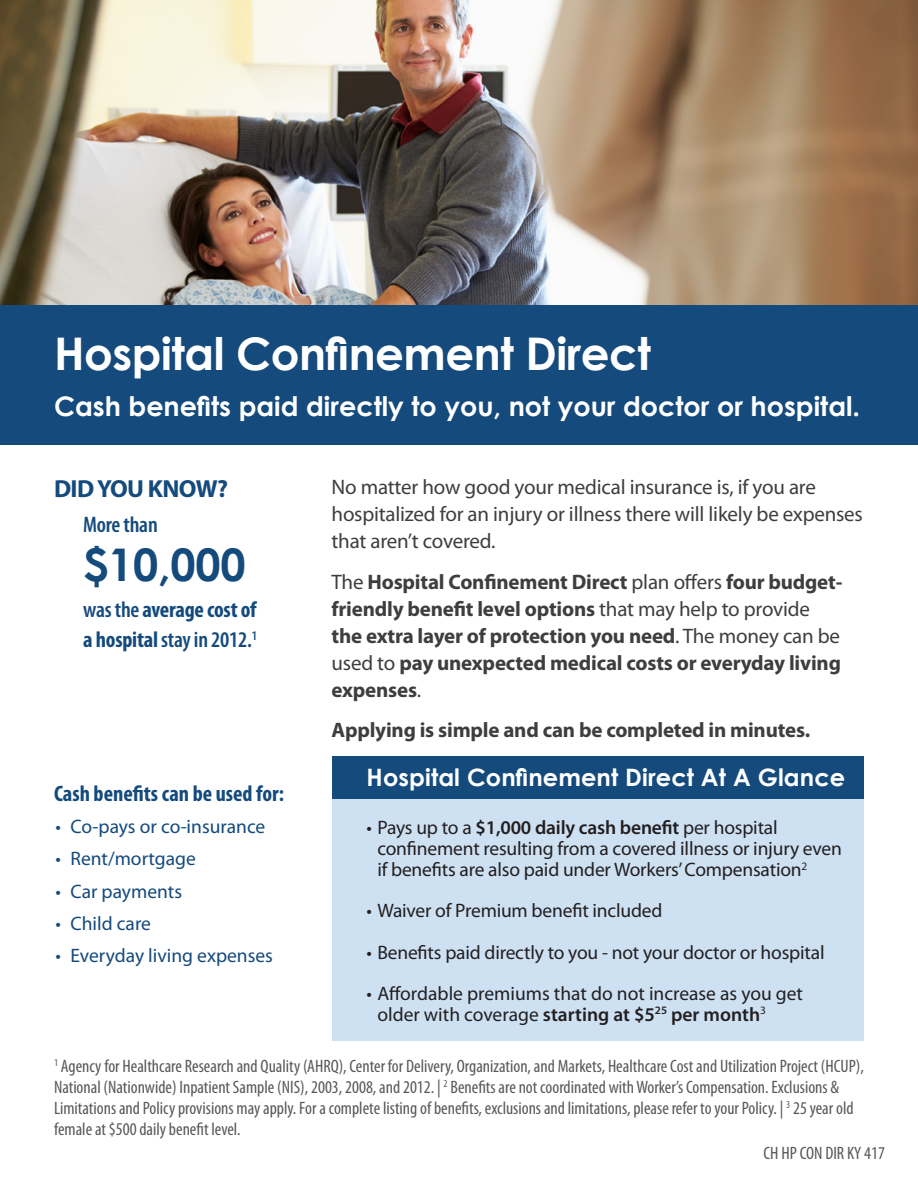
<style>
.page{position:relative;width:918px;height:1188px;background:#fff}
.page>*{position:absolute;margin:0;border:0;box-sizing:border-box;transform-origin:0 0}
.t1{font:700 45px "Century Gothic";letter-spacing:-.01em;color:#fff}
.body{font:700 45px "Century Gothic";color:#144a7c}
.t2{font:700 27px "Century Gothic";color:#fff}
.body-2{font:700 24.75px "Myriad Pro";letter-spacing:-.025em;color:#144a7c}
.t3{font:700 24px "Century Gothic";letter-spacing:.005em;color:#fff}
.body-3{font:700 condensed 22.5px/30px "Myriad Pro";color:#144a7c}
.body-4{font:600 condensed 22.5px "Myriad Pro";letter-spacing:-.01em;color:#144a7c}
.t4{font:700 21px/27px "Myriad Pro";letter-spacing:-.01em;color:#3e3e3f}
.t5{font:21px/27px "Myriad Pro";letter-spacing:-.01em;color:#3e3e3f}
.t6{font:19.5px/21px "Myriad Pro";letter-spacing:-.01em;color:#231f20}
.t7{font:19.5px "Myriad Pro";color:#144a7c}
.t8{font:condensed 18px/21px "Myriad Pro";color:#57585a}
.s1{font-weight:600}
.s2{font-weight:400}
</style>
<div class="page">
<img style="left:0;top:0;width:918px;height:305px">
<div style="left:0;top:305px;width:918px;height:139px;background:#144a7c"></div>
<div style="left:333px;top:756px;width:531px;height:43px;background:#144a7c"></div>
<div style="left:333px;top:799px;width:531px;height:242px;background:#cee1f3"></div>
<p class="t1" style="left:54px;top:319px;width:599px">Hospital Confinement Direct</p>
<p class="t2" style="left:54px;top:386px;width:808px">Cash benefits paid directly to you, not your doctor or hospital.</p>
<p class="body-2" style="left:54px;top:473px;width:176px">DID YOU KNOW?</p>
<p class="body-4" style="left:83px;top:512px;width:76px">More than</p>
<p class="body" style="left:83px;top:530px;width:164px">$10,000</p>
<p class="body-3" style="left:83px;top:594px;width:175px"><span class="s1">was the</span> average cost of a hospital <span class="s1">stay in 2012.</span><sup>1</sup></p>
<p class="body-3" style="left:54px;top:778px;width:232px">Cash benefits can be used for:</p>
<p class="t7" style="left:56px;top:815px;width:211px">• Co-pays or co-insurance</p>
<p class="t7" style="left:56px;top:847px;width:142px">• Rent/mortgage</p>
<p class="t7" style="left:56px;top:879px;width:128px">• Car payments</p>
<p class="t7" style="left:56px;top:911px;width:97px">• Child care</p>
<p class="t7" style="left:56px;top:944px;width:219px">• Everyday living expenses</p>
<p class="t5" style="left:332px;top:474px;width:533px">No matter how good your medical insurance is, if you are hospitalized for an injury or illness there will likely be expenses that aren’t covered.</p>
<p class="t4" style="left:332px;top:568px;width:512px"><span class="s2">The</span> Hospital Confinement Direct <span class="s2">plan offers</span> four budget&shy;friendly benefit level options <span class="s2">that may help to provide </span>the extra layer of protection you need<span class="s2">. The money can be used to</span> pay unexpected medical costs or everyday living expenses<span class="s2">.</span></p>
<p class="t4" style="left:332px;top:716px;width:480px">Applying is simple and can be completed in minutes.</p>
<p class="t3" style="left:367px;top:759px;width:480px">Hospital Confinement Direct At A Glance</p>
<p class="t6" style="left:377px;top:817px;width:466px;text-indent:-11px">• Pays up to a <span class="s1">$1,000 daily cash benefit</span> per hospital confinement resulting from a covered illness or injury even if benefits are also paid under Workers’Compensation<sup>2</sup></p>
<p class="t6" style="left:367px;top:900px;width:297px">• Waiver of Premium benefit included</p>
<p class="t6" style="left:367px;top:941px;width:460px">• Benefits paid directly to you - not your doctor or hospital</p>
<p class="t6" style="left:377px;top:983px;width:427px;text-indent:-11px">• Affordable premiums that do not increase as you get older with coverage <span class="s1">starting at $5</span><sup>25</sup> <span class="s1">per month</span><sup>3</sup></p>
<p class="t8" style="left:54px;top:1055px;width:811px"><sup>1</sup> Agency for Healthcare Research and Quality (AHRQ), Center for Delivery, Organization, and Markets, Healthcare Cost and Utilization Project (HCUP), National (Nationwide) Inpatient Sample (NIS), 2003, 2008, and 2012. | <sup>2</sup> Benefits are not coordinated with Worker’s Compensation. Exclusions &amp; Limitations and Policy provisions may apply. For a complete listing of benefits, exclusions and limitations, please refer to your Policy. | <sup>3</sup> 25 year old female at $500 daily benefit level.</p>
<p class="t8" style="left:764px;top:1143px;width:123px">CH HP CON DIR KY 417</p>
</div>
